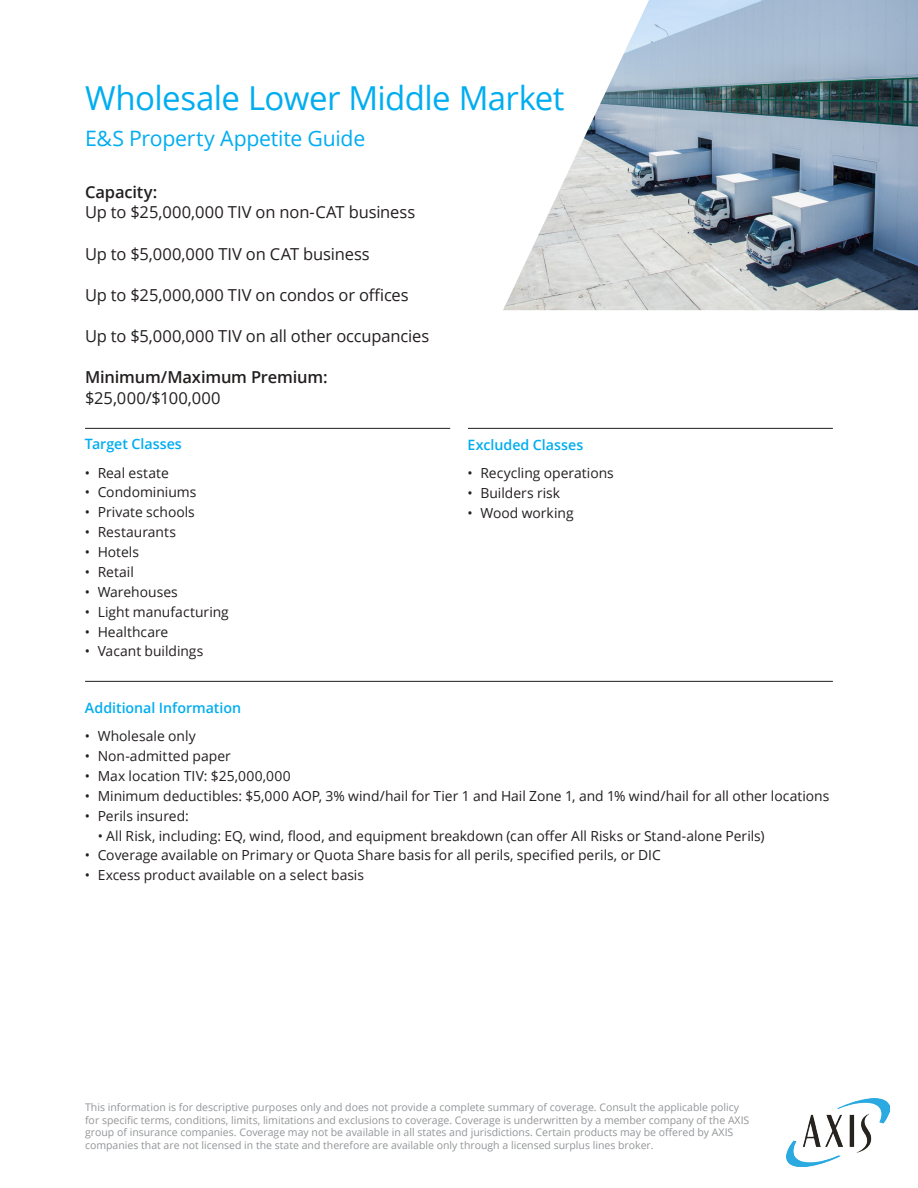
<style>
.page{position:relative;width:918px;height:1188px;background:#fff}
.page>*{position:absolute;margin:0;border:0;box-sizing:border-box;transform-origin:0 0}
.Titles{font:33px "Open Sans";letter-spacing:-.015em;color:#00adf0}
.Titles-2{font:21.3px "Open Sans";letter-spacing:-.01em;color:#00adf0}
.Titles-3{font:16.5px/20.7px "Open Sans";letter-spacing:-.01em;color:#231f20}
.Titles-4{font:600 16.5px/20.7px "Open Sans";letter-spacing:-.01em;color:#221f1f}
.t1{font:600 14.25px "Open Sans";color:#00adf0}
.t2{font:13.8px "Open Sans";color:#231f20}
.t3{font:10.5px/12.6px "Open Sans";color:#939598}
.s1{font-weight:600;color:#221f1f}
.s2{font-weight:400}
</style>
<div class="page">
<hr style="left:85px;top:681px;width:748px;height:1px;background:#201d1e">
<img style="left:503px;top:0;width:415px;height:310px">
<img style="left:787px;top:1099px;width:103px;height:67px">
<hr style="left:468px;top:428px;width:365px;height:1px;background:#201d1e">
<hr style="left:85px;top:428px;width:365px;height:1px;background:#201d1e">
<p class="Titles" style="left:85px;top:76px;width:481px">Wholesale Lower Middle Market</p>
<p class="Titles-2" style="left:85px;top:123px;width:282px">E&amp;S Property Appetite Guide</p>
<p class="Titles-3" style="left:85px;top:181px;width:332px"><span class="s1">Capacity:<br></span>Up to $25,000,000 TIV on non-CAT business</p>
<p class="Titles-3" style="left:85px;top:243px;width:286px">Up to $5,000,000 TIV on CAT business</p>
<p class="Titles-3" style="left:85px;top:284px;width:325px">Up to $25,000,000 TIV on condos or offices</p>
<p class="Titles-3" style="left:85px;top:325px;width:346px">Up to $5,000,000 TIV on all other occupancies</p>
<p class="Titles-4" style="left:85px;top:367px;width:244px">Minimum/Maximum Premium: <span class="s2">$25,000/$100,000</span></p>
<p class="t1" style="left:85px;top:434px;width:98px">Target Classes</p>
<p class="t2" style="left:85px;top:463px;width:85px">• Real estate</p>
<p class="t2" style="left:85px;top:483px;width:113px">• Condominiums</p>
<p class="t2" style="left:85px;top:503px;width:111px">• Private schools</p>
<p class="t2" style="left:85px;top:523px;width:93px">• Restaurants</p>
<p class="t2" style="left:85px;top:543px;width:56px">• Hotels</p>
<p class="t2" style="left:85px;top:563px;width:50px">• Retail</p>
<p class="t2" style="left:85px;top:582px;width:94px">• Warehouses</p>
<p class="t2" style="left:85px;top:602px;width:145px">• Light manufacturing</p>
<p class="t2" style="left:85px;top:622px;width:85px">• Healthcare</p>
<p class="t2" style="left:85px;top:642px;width:120px">• Vacant buildings</p>
<p class="t1" style="left:468px;top:435px;width:117px">Excluded Classes</p>
<p class="t2" style="left:468px;top:464px;width:148px">• Recycling operations</p>
<p class="t2" style="left:468px;top:484px;width:94px">• Builders risk</p>
<p class="t2" style="left:468px;top:504px;width:107px">• Wood working</p>
<p class="t1" style="left:85px;top:698px;width:158px">Additional Information</p>
<p class="t2" style="left:85px;top:727px;width:112px">• Wholesale only</p>
<p class="t2" style="left:85px;top:747px;width:147px">• Non-admitted paper</p>
<p class="t2" style="left:85px;top:766px;width:207px">• Max location TIV: $25,000,000</p>
<p class="t2" style="left:85px;top:786px;width:746px">• Minimum deductibles: $5,000 AOP, 3% wind/hail for Tier 1 and Hail Zone 1, and 1% wind/hail for all other locations</p>
<p class="t2" style="left:85px;top:806px;width:105px">• Perils insured:</p>
<p class="t2" style="left:98px;top:826px;width:668px">• All Risk, including: EQ, wind, flood, and equipment breakdown (can offer All Risks or Stand-alone Perils)</p>
<p class="t2" style="left:85px;top:846px;width:577px">• Coverage available on Primary or Quota Share basis for all perils, specified perils, or DIC</p>
<p class="t2" style="left:85px;top:866px;width:281px">• Excess product available on a select basis</p>
<p class="t3" style="left:85px;top:1101px;width:666px">This information is for descriptive purposes only and does not provide a complete summary of coverage. Consult the applicable policy for specific terms, conditions, limits, limitations and exclusions to coverage. Coverage is underwritten by a member company of the AXIS group of insurance companies. Coverage may not be available in all states and jurisdictions. Certain products may be offered by AXIS companies that are not licensed in the state and therefore are available only through a licensed surplus lines broker.</p>
</div>
